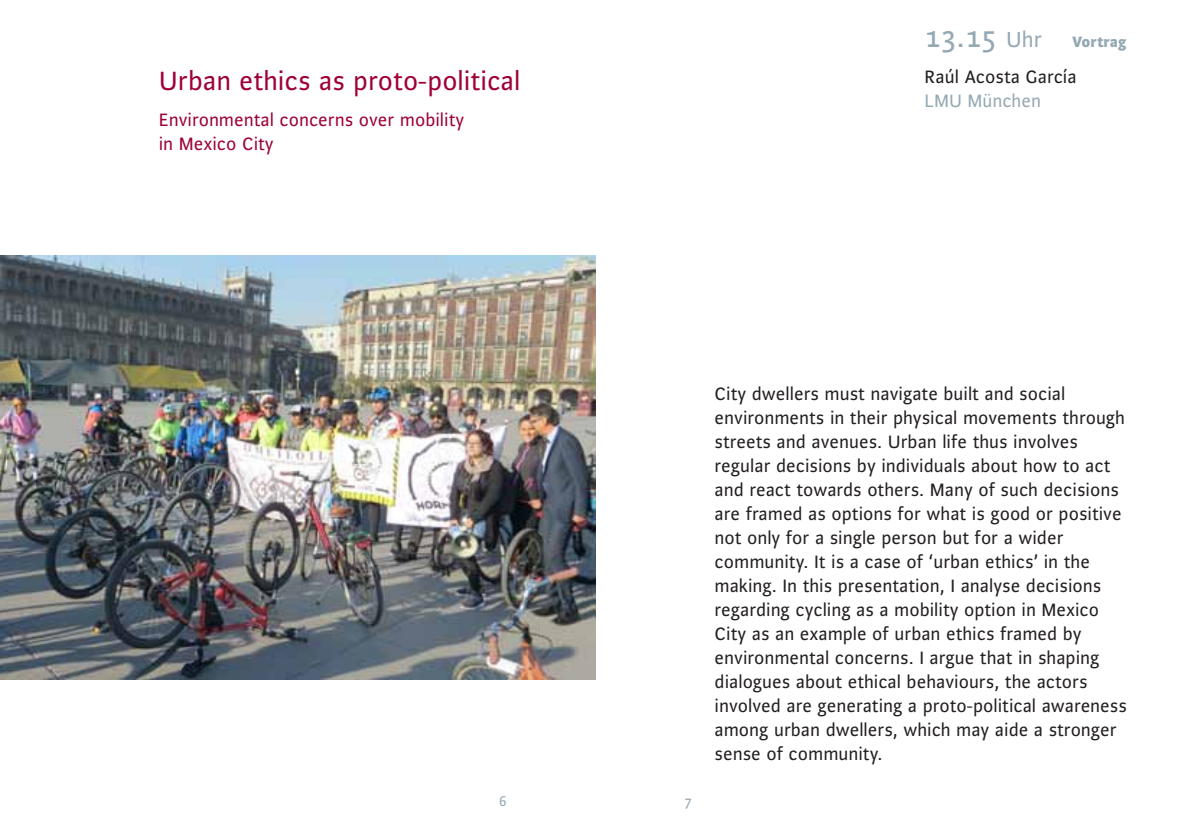
<style>
.page{position:relative;width:1191px;height:840px;background:#fff}
.page>*{position:absolute;margin:0;border:0;box-sizing:border-box;transform-origin:0 0}
.t1{font:32px "Alibi Roman Os F";color:#95a9b4}
.t2{font:28px "Alibi Roman Os F";color:#9e0039}
.t3{font:19px/24px "Alibi Roman Os F";color:#231f20}
.t4{font:19px/24px "Alibi Roman Os F";color:#9e0039}
.t5{font:19px "Alibi Roman Os F";color:#95a9b4}
.t6{font:800 16px "Alibi";color:#95a9b4}
.t7{font:15px "Alibi Roman Os F";color:#95a9b4}
.s1{font-size:23px}
</style>
<div class="page">
<img style="left:0;top:255px;width:595px;height:424px">
<h2 class="t2" style="left:159px;top:63px;width:363px">U rban ethics as proto-political</h2>
<p class="t4" style="left:159px;top:107px;width:307px">Environmental concerns over mobility in Mexico City</p>
<h1 class="t1" style="left:924px;top:16px;width:119px">13.15 <span class="s1">Uhr</span></h1>
<p class="t6" style="left:1072px;top:32px;width:56px">Vortrag</p>
<p class="t3" style="left:924px;top:64px;width:154px">Raúl Acosta García</p>
<p class="t5" style="left:924px;top:89px;width:118px">LMU München</p>
<p class="t7" style="left:499px;top:791px;width:9px">6</p>
<p class="t7" style="left:684px;top:791px;width:9px">7</p>
<p class="t3" style="left:714px;top:381px;width:414px">City dwellers must navigate built and social environments in their physical movements through streets and avenues. U rban life thus involves regular decisions by individuals about how to act and react towards others. Many of such decisions are framed as options for what is good or positive not only for a single person but for a wider community. It is a case of ‘urban ethics’ in the making. I n this presentation, I analyse decisions regarding cycling as a mobility option in Mexico City as an example of urban ethics framed by environmental concerns. I argue that in shaping dialogues about ethical behaviours, the actors involved are generating a proto-political awareness among urban dwellers, which may aide a stronger sense of community.</p>
</div>
